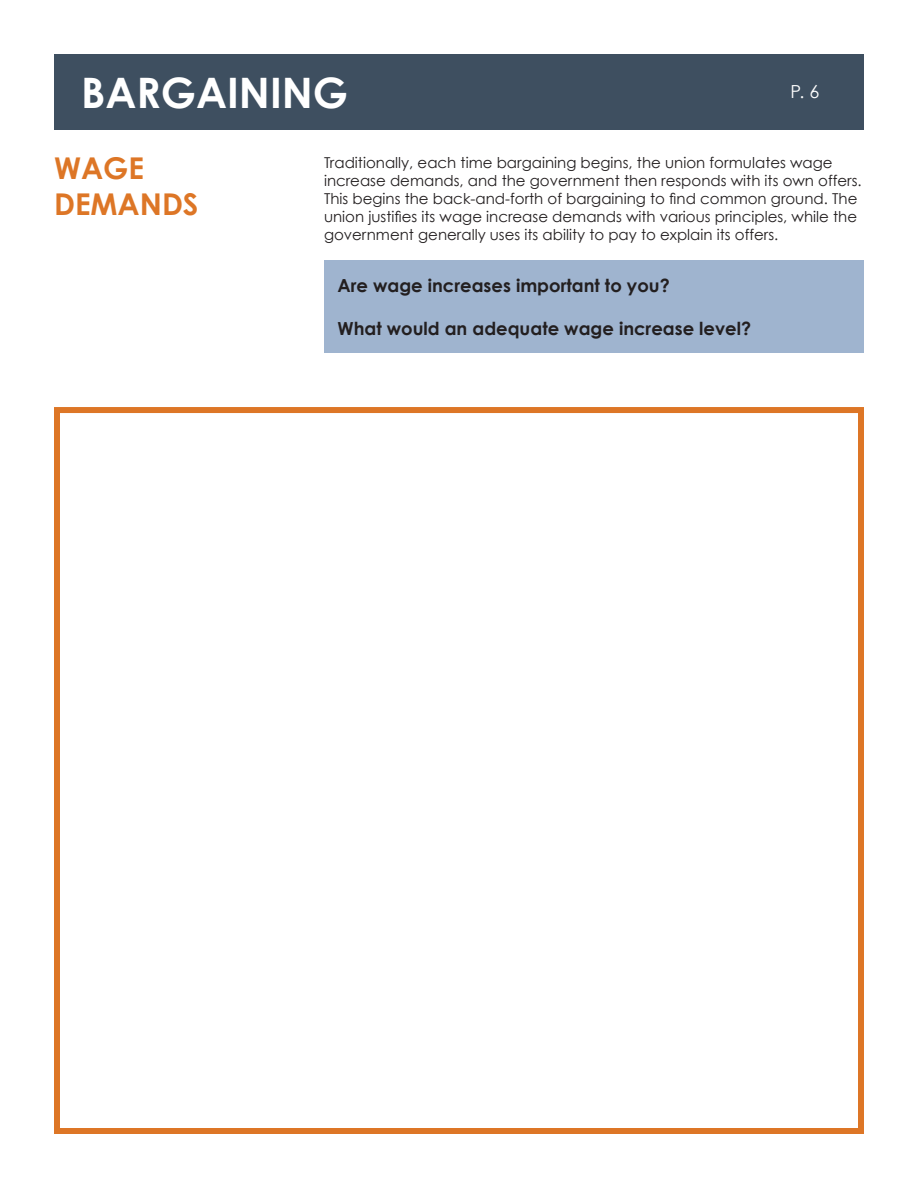
<style>
.page{position:relative;width:918px;height:1188px;background:#fff}
.page>*{position:absolute;margin:0;border:0;box-sizing:border-box;transform-origin:0 0}
.t1{font:700 42px "Century Gothic";color:#fff}
.t2{font:700 30px/36px "Century Gothic";color:#dd7626}
.t3{font:700 18px "Century Gothic";color:#231f20}
.t4{font:18px "Century Gothic";color:#fff}
.t5{font:15px/18px "Century Gothic";color:#231f20}
</style>
<div class="page">
<div style="left:54px;top:54px;width:810px;height:76px;background:#3e4f60"></div>
<div style="left:324px;top:260px;width:540px;height:93px;background:#9fb4cf"></div>
<div style="left:54px;top:407px;width:810px;height:727px;border:6px solid #dd7626"></div>
<h1 class="t1" style="left:81px;top:65px;width:269px">BARGAINING</h1>
<p class="t4" style="left:791px;top:80px;width:30px">P. 6</p>
<h2 class="t2" style="left:54px;top:149px;width:146px">WAGE<br>DEMANDS</h2>
<p class="t5" style="left:324px;top:153px;width:539px">Traditionally, each time bargaining begins, the union formulates wage increase demands, and the government then responds with its own offers.<br>This begins the back-and-forth of bargaining to find common ground. The union justifies its wage increase demands with various principles, while the government generally uses its ability to pay to explain its offers.</p>
<p class="t3" style="left:338px;top:274px;width:334px">Are wage increases important to you?</p>
<p class="t3" style="left:338px;top:317px;width:415px">What would an adequate wage increase level?</p>
</div>
